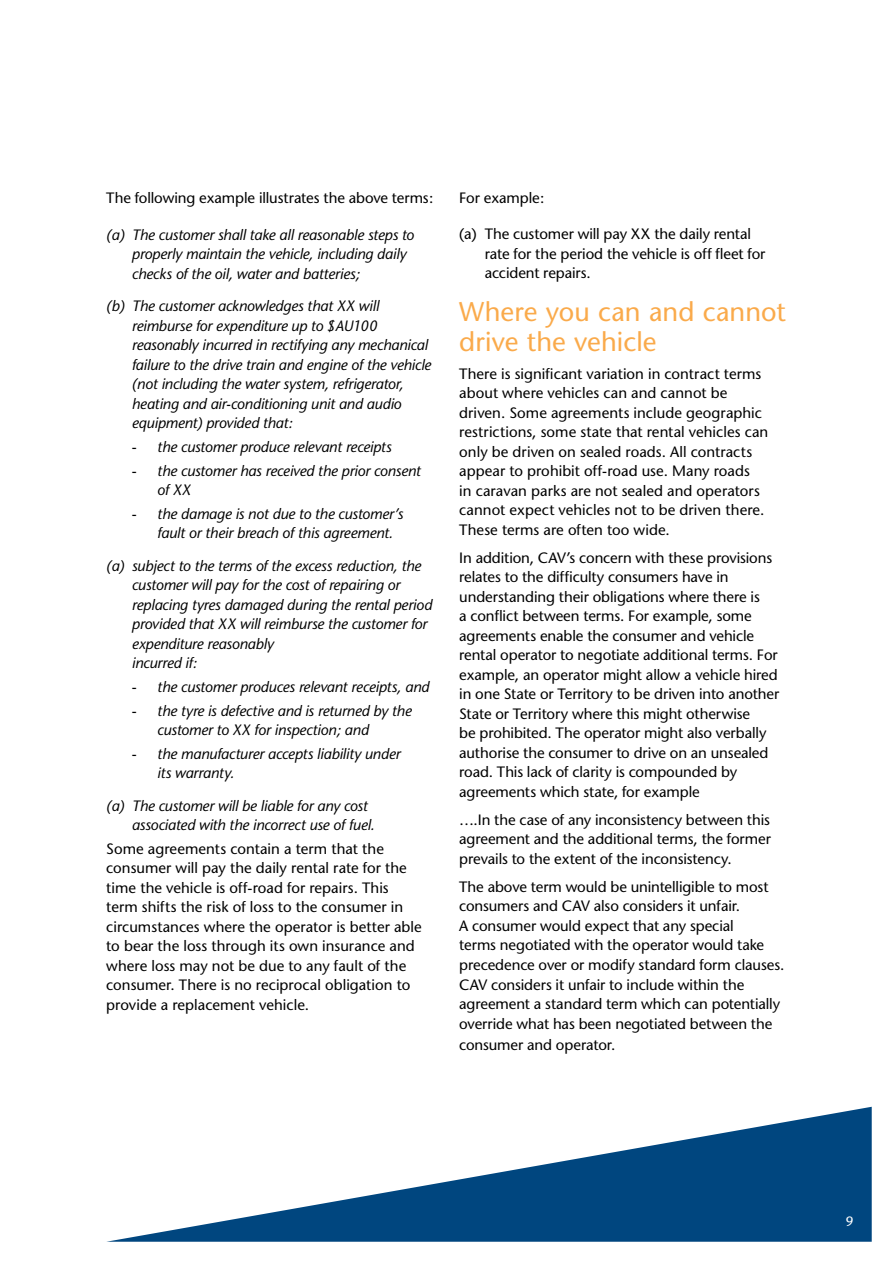
<style>
.page{position:relative;width:893px;height:1263px;background:#fff}
.page>*{position:absolute;margin:0;border:0;box-sizing:border-box;transform-origin:0 0}
.t1{font:27px/30px "Stone Sans";color:#faaa4b}
.t2{font:15px/19.5px "Stone Sans";letter-spacing:-.005em;color:#000}
.t3{font:italic 15px/19.5px "Stone Sans";letter-spacing:-.01em;color:#000}
.t4{font:13.5px "Stone Sans";color:#fff}
.s1{font-style:normal}
</style>
<div class="page">
<svg style="left:106px;top:1107px;width:766px;height:135px"></svg>
<p class="t2" style="left:106px;top:188px;width:329px">The following example illustrates the above terms:</p>
<p class="t3" style="left:132px;top:225px;width:284px;text-indent:-26px">(a) The customer shall take all reasonable steps to properly maintain the vehicle, including daily checks of the oil, water and batteries;</p>
<p class="t3" style="left:132px;top:296px;width:301px;text-indent:-26px">(b) The customer acknowledges that XX will reimburse for expenditure up to $AU100 reasonably incurred in rectifying any mechanical failure to the drive train and engine of the vehicle (not including the water system, refrigerator, heating and air-conditioning unit and audio equipment) provided that:</p>
<p class="t3" style="left:132px;top:437px;width:261px"><span class="s1">-</span> the customer produce relevant receipts</p>
<p class="t3" style="left:157px;top:461px;width:265px;text-indent:-26px"><span class="s1">-</span> the customer has received the prior consent of XX</p>
<p class="t3" style="left:157px;top:504px;width:248px;text-indent:-26px"><span class="s1">-</span> the damage is not due to the customer’s fault or their breach of this agreement.</p>
<p class="t3" style="left:132px;top:556px;width:302px;text-indent:-26px">(a) subject to the terms of the excess reduction, the customer will pay for the cost of repairing or replacing tyres damaged during the rental period provided that XX will reimburse the customer for expenditure reasonably<br>incurred if:</p>
<p class="t3" style="left:132px;top:677px;width:299px"><span class="s1">-</span> the customer produces relevant receipts, and</p>
<p class="t3" style="left:157px;top:701px;width:256px;text-indent:-26px"><span class="s1">-</span> the tyre is defective and is returned by the customer to XX for inspection; and</p>
<p class="t3" style="left:157px;top:744px;width:245px;text-indent:-26px"><span class="s1">-</span> the manufacturer accepts liability under its warranty.</p>
<p class="t3" style="left:132px;top:796px;width:244px;text-indent:-26px">(a) The customer will be liable for any cost associated with the incorrect use of fuel.</p>
<p class="t2" style="left:106px;top:839px;width:317px">Some agreements contain a term that the consumer will pay the daily rental rate for the time the vehicle is off-road for repairs. This term shifts the risk of loss to the consumer in circumstances where the operator is better able to bear the loss through its own insurance and where loss may not be due to any fault of the consumer. There is no reciprocal obligation to provide a replacement vehicle.</p>
<p class="t2" style="left:459px;top:188px;width:87px">For example:</p>
<p class="t2" style="left:485px;top:224px;width:282px;text-indent:-26px">(a) The customer will pay XX the daily rental rate for the period the vehicle is off fleet for accident repairs.</p>
<h1 class="t1" style="left:459px;top:296px;width:328px">Where you can and cannot drive the vehicle</h1>
<p class="t2" style="left:459px;top:364px;width:311px">There is significant variation in contract terms about where vehicles can and cannot be driven. Some agreements include geographic restrictions, some state that rental vehicles can only be driven on sealed roads. All contracts appear to prohibit off-road use. Many roads<br>in caravan parks are not sealed and operators cannot expect vehicles not to be driven there.<br>These terms are often too wide.</p>
<p class="t2" style="left:459px;top:548px;width:322px">In addition, CAV’s concern with these provisions relates to the difficulty consumers have in understanding their obligations where there is<br>a conflict between terms. For example, some agreements enable the consumer and vehicle rental operator to negotiate additional terms. For example, an operator might allow a vehicle hired in one State or Territory to be driven into another State or Territory where this might otherwise<br>be prohibited. The operator might also verbally authorise the consumer to drive on an unsealed road. This lack of clarity is compounded by agreements which state, for example</p>
<p class="t2" style="left:459px;top:810px;width:313px;text-align:justify">….In the case of any inconsistency between this agreement and the additional terms, the former prevails to the extent of the inconsistency.</p>
<p class="t2" style="left:459px;top:877px;width:327px">The above term would be unintelligible to most consumers and CAV also considers it unfair.<br>A consumer would expect that any special<br>terms negotiated with the operator would take precedence over or modify standard form clauses.<br>CAV considers it unfair to include within the agreement a standard term which can potentially override what has been negotiated between the</p>
<p class="t2" style="left:459px;top:1035px;width:158px">consumer and operator.</p>
<p class="t4" style="left:846px;top:1213px;width:9px">9</p>
</div>
